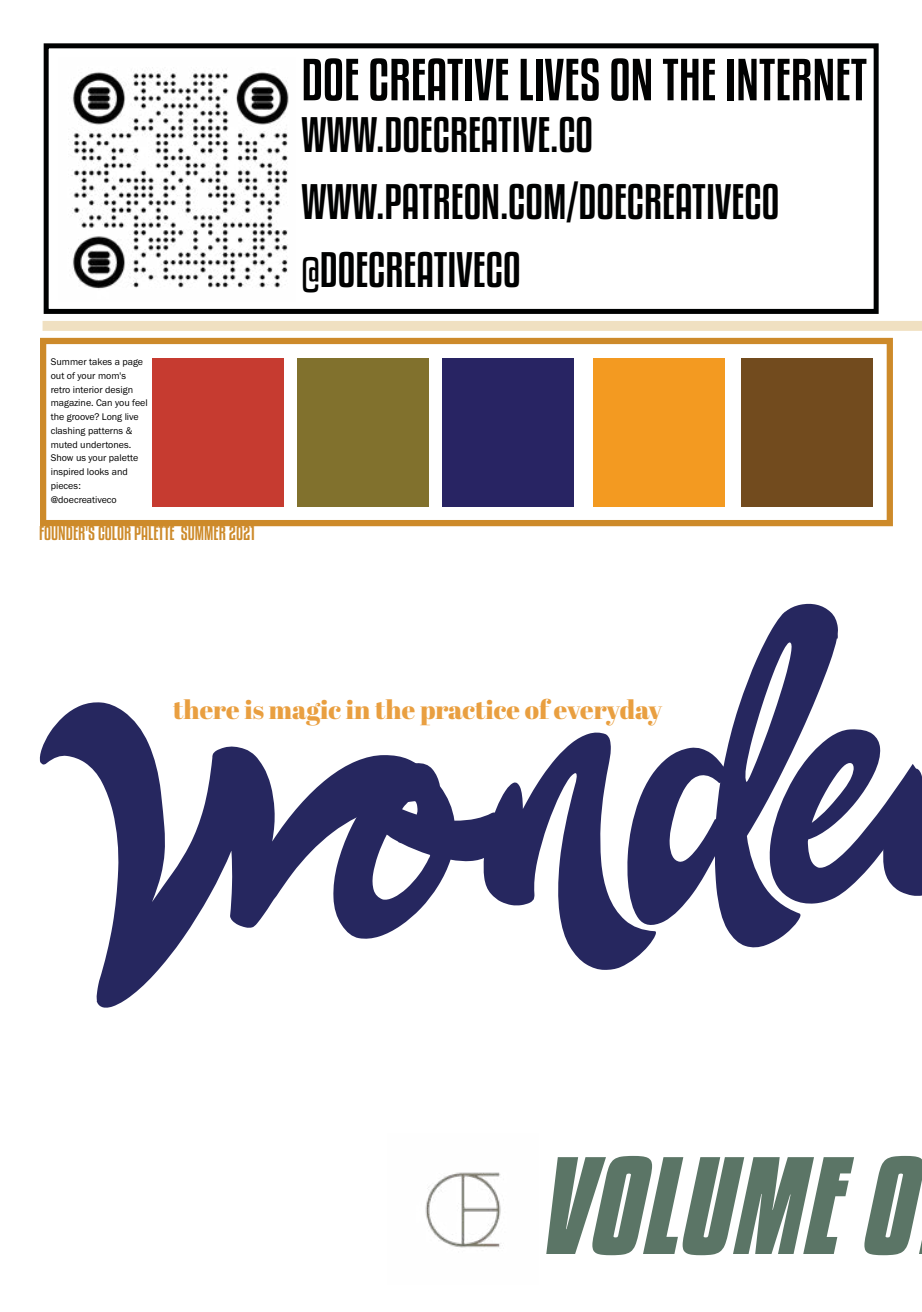
<style>
.page{position:relative;width:922px;height:1312px;background:#fff}
.page>*{position:absolute;margin:0;border:0;box-sizing:border-box;transform-origin:0 0}
.t1{font:343.75px "Adleit Demo";color:#26275f}
.t2{font:italic 700 122.5px "Kenyan Coffee Rg";color:#5b7566}
.t3{font:52.5px "Kenyan Coffee Rg";color:#000101}
.t4{font:43.75px/67.5px "Kenyan Coffee Rg";color:#000101}
.t5{font:26.25px "Abril Fatface";color:#e99f40}
.t6{font:17.5px "Kenyan Coffee Rg";color:#cd8a2a}
.t7{font:10px/13.8px "Franklin Gothic URW Boo";color:#000101}
</style>
<div class="page">
<img style="left:425px;top:1172px;width:76px;height:76px">
<div style="left:43px;top:321px;width:878px;height:10px;background:#f0e0c1"></div>
<div style="left:44px;top:43px;width:834px;height:271px;border:5px solid #000101"></div>
<img style="left:68px;top:67px;width:221px;height:222px">
<div style="left:741px;top:358px;width:131px;height:149px;background:#724b1e"></div>
<div style="left:593px;top:358px;width:131px;height:149px;background:#f39a21"></div>
<div style="left:442px;top:358px;width:131px;height:149px;background:#282463"></div>
<div style="left:297px;top:358px;width:132px;height:149px;background:#81712d"></div>
<div style="left:40px;top:338px;width:852px;height:188px;border:6px solid #cd8a2a"></div>
<div style="left:152px;top:358px;width:132px;height:149px;background:#c63b30"></div>
<h3 class="t3" style="left:301px;top:48px;width:567px">DOE CREATIVE LIVES ON THE INTERNET</h3>
<p class="t7" style="left:51px;top:354px;width:98px">Summer takes a page out of your mom's retro interior design magazine. Can you feel the groove? Long live clashing patterns &amp; muted undertones.<br>Show us your palette inspired looks and pieces: @doecreativeco</p>
<h3 class="t6" style="left:39px;top:522px;width:217px">FOUNDER'S COLOR PALETTE SUMMER 2021</h3>
<h3 class="t4" style="left:301px;top:101px;width:479px">WWW.DOECREATIVE.CO<br>WWW.PATREON.COM/DOECREATIVECO @DOECREATIVECO</h3>
<h1 class="t1" style="left:28px;top:648px;width:877px;rotate:-5deg">Wonde</h1>
<h3 class="t5" style="left:173px;top:691px;width:490px">there is magic in the practice of everyday</h3>
<h2 class="t2" style="left:536px;top:1131px;width:375px">VOLUME 0</h2>
</div>
